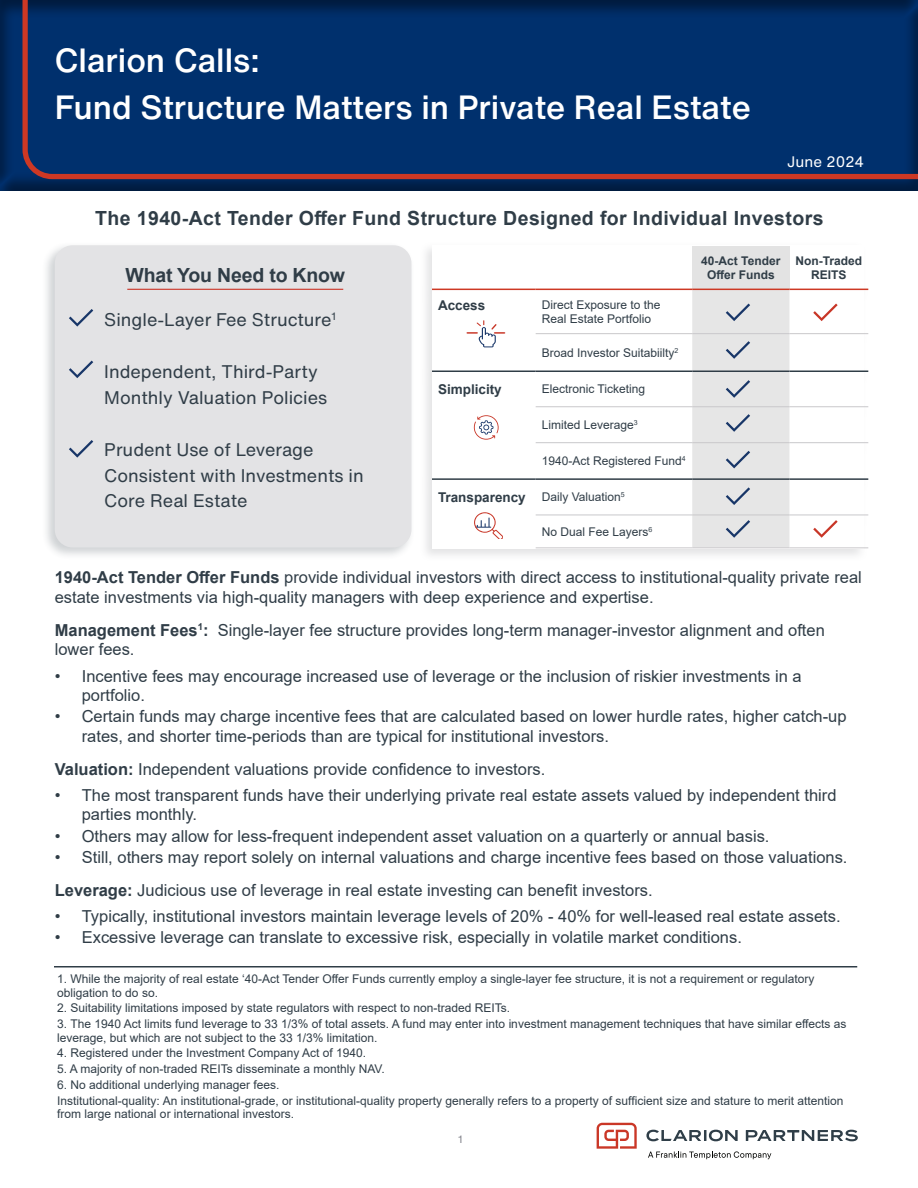
<style>
.page{position:relative;width:918px;height:1188px;background:#fff}
.page>*{position:absolute;margin:0;border:0;box-sizing:border-box;transform-origin:0 0}
.t1{font:500 33px/46.5px "Helvetica Now Text";color:#fff}
.t2{font:700 19.5px "Arial";letter-spacing:.02em;color:#303d47}
.t3{font:700 19.5px "Arial";letter-spacing:-.01em;color:#303d47}
.t4{font:18px/25.5px "Helvetica Now Text";color:#303d47}
.t5{font:16.5px/19.5px "Arial";color:#303d47}
.t6{font:15px "Helvetica Now Text";color:#fff}
.t7{font:700 13.5px "Arial";color:#303d47}
.Footnote{font:12px/13.5px "Arial";color:#303d47}
.t8{font:700 12px/14.4px "Arial";color:#303d47;text-align:center}
.t9{font:10.5px "Helvetica Now Text";color:#83848c}
.s1{font-weight:700}
</style>
<div class="page">
<div style="left:0;top:0;width:918px;height:190px;background:#231f20;opacity:.5"></div>
<svg style="left:20px;top:0;width:898px;height:182px;background:#062e67"></svg>
<svg style="left:597px;top:1123px;width:40px;height:26px"></svg>
<svg style="left:746px;top:1130px;width:112px;height:11px"></svg>
<svg style="left:646px;top:1130px;width:92px;height:11px"></svg>
<svg style="left:648px;top:1151px;width:123px;height:8px"></svg>
<hr style="left:54px;top:966px;width:803px;height:2px;background:#303d47">
<div style="left:419px;top:242px;width:452px;height:320px;background:#88898e;opacity:.23"></div>
<div style="left:432px;top:245px;width:432px;height:304px;background:#fff"></div>
<div style="left:692px;top:246px;width:97px;height:43px;background:#e3e3e3"></div>
<hr style="left:432px;top:371px;width:104px;height:1px;background:#303d47">
<hr style="left:536px;top:371px;width:156px;height:1px;background:#303d47">
<hr style="left:789px;top:371px;width:79px;height:1px;background:#303d47">
<hr style="left:432px;top:478px;width:104px;height:2px;background:#303d47">
<hr style="left:536px;top:478px;width:156px;height:2px;background:#303d47">
<hr style="left:789px;top:478px;width:79px;height:2px;background:#303d47">
<hr style="left:536px;top:333px;width:156px;height:1px;background:#c9c8cb">
<hr style="left:789px;top:333px;width:79px;height:1px;background:#c9c8cb">
<hr style="left:536px;top:442px;width:156px;height:1px;background:#c9c8cb">
<hr style="left:789px;top:442px;width:79px;height:1px;background:#c9c8cb">
<hr style="left:536px;top:406px;width:156px;height:1px;background:#c9c8cb">
<hr style="left:789px;top:406px;width:79px;height:1px;background:#c9c8cb">
<hr style="left:536px;top:515px;width:156px;height:1px;background:#c9c8cb">
<hr style="left:789px;top:515px;width:79px;height:1px;background:#c9c8cb">
<hr style="left:536px;top:547px;width:156px;height:1px;background:#c9c8cb">
<hr style="left:789px;top:547px;width:79px;height:1px;background:#c9c8cb">
<hr style="left:432px;top:289px;width:104px;height:1px;background:#cd3824">
<hr style="left:536px;top:289px;width:156px;height:1px;background:#cd3824">
<hr style="left:789px;top:289px;width:79px;height:1px;background:#cd3824">
<svg style="left:466px;top:320px;width:39px;height:27px"></svg>
<svg style="left:473px;top:415px;width:26px;height:25px"></svg>
<svg style="left:474px;top:512px;width:28px;height:27px"></svg>
<svg style="left:692px;top:289px;width:97px;height:259px;background:#dfdfe0"></svg>
<svg style="left:813px;top:304px;width:25px;height:17px"></svg>
<svg style="left:813px;top:520px;width:25px;height:18px"></svg>
<div style="left:42px;top:242px;width:373px;height:318px;background:#303d47;opacity:.23"></div>
<div style="left:55px;top:245px;width:356px;height:303px;background:#e3e3e5;border-radius:18px"></div>
<hr style="left:127px;top:289px;width:216px;height:1px;background:#cb3427">
<svg style="left:69px;top:309px;width:24px;height:18px"></svg>
<svg style="left:69px;top:361px;width:24px;height:17px"></svg>
<svg style="left:69px;top:440px;width:24px;height:18px"></svg>
<p class="t1" style="left:55px;top:38px;width:698px">Clarion Calls:<br>Fund Structure Matters in Private Real Estate</p>
<p class="t6" style="left:787px;top:150px;width:78px">June 2024</p>
<p class="t2" style="left:95px;top:204px;width:730px">The 1940-Act Tender Offer Fund Structure Designed for Individual Investors</p>
<p class="t3" style="left:125px;top:262px;width:221px">What You Need to Know</p>
<p class="t4" style="left:104px;top:306px;width:233px">Single-Layer Fee Structure<sup>1</sup></p>
<p class="t4" style="left:104px;top:359px;width:224px">Independent, Third-Party<br>Monthly Valuation Policies</p>
<p class="t4" style="left:104px;top:437px;width:261px">Prudent Use of Leverage<br>Consistent with Investments in<br>Core Real Estate</p>
<p class="t7" style="left:438px;top:295px;width:49px">Access</p>
<p class="Footnote" style="left:542px;top:298px;width:120px;line-height:14.4px">Direct Exposure to the<br>Real Estate Portfolio</p>
<p class="Footnote" style="left:542px;top:346px;width:138px">Broad Investor Suitabiilty<sup>2</sup></p>
<p class="t7" style="left:438px;top:380px;width:65px">Simplicity</p>
<p class="Footnote" style="left:542px;top:382px;width:105px">Electronic Ticketing</p>
<p class="Footnote" style="left:542px;top:418px;width:97px">Limited Leverage<sup>3</sup></p>
<p class="Footnote" style="left:542px;top:454px;width:145px">1940-Act Registered Fund<sup>4</sup></p>
<p class="t7" style="left:438px;top:488px;width:89px">Transparency</p>
<p class="Footnote" style="left:542px;top:490px;width:85px">Daily Valuation<sup>5</sup></p>
<p class="Footnote" style="left:542px;top:525px;width:112px">No Dual Fee Layers<sup>6</sup></p>
<p class="t8" style="left:701px;top:254px;width:81px">40-Act Tender<br>Offer Funds</p>
<p class="t8" style="left:796px;top:254px;width:68px">Non-Traded<br>REITS</p>
<p class="t5" style="left:55px;top:568px;width:809px"><span class="s1">1940-Act Tender Offer Funds</span> provide individual investors with direct access to institutional-quality private real estate investments via high-quality managers with deep experience and expertise.</p>
<p class="t5" style="left:55px;top:620px;width:772px"><span class="s1">Management Fees</span><sup>1</sup><span class="s1">:</span> Single-layer fee structure provides long-term manager-investor alignment and often lower fees.</p>
<p class="t5" style="left:82px;top:666px;width:721px;text-indent:-27px">• Incentive fees may encourage increased use of leverage or the inclusion of riskier investments in a portfolio.</p>
<p class="t5" style="left:82px;top:706px;width:766px;text-indent:-27px">• Certain funds may charge incentive fees that are calculated based on lower hurdle rates, higher catch-up rates, and shorter time-periods than are typical for institutional investors.</p>
<p class="t5" style="left:55px;top:759px;width:492px"><span class="s1">Valuation:</span> Independent valuations provide confidence to investors.</p>
<p class="t5" style="left:82px;top:785px;width:756px;text-indent:-27px">• The most transparent funds have their underlying private real estate assets valued by independent third parties monthly.</p>
<p class="t5" style="left:55px;top:826px;width:716px">• Others may allow for less-frequent independent asset valuation on a quarterly or annual basis.</p>
<p class="t5" style="left:55px;top:847px;width:794px">• Still, others may report solely on internal valuations and charge incentive fees based on those valuations.</p>
<p class="t5" style="left:55px;top:880px;width:599px"><span class="s1">Leverage:</span> Judicious use of leverage in real estate investing can benefit investors.</p>
<p class="t5" style="left:55px;top:906px;width:787px">• Typically, institutional investors maintain leverage levels of 20% - 40% for well-leased real estate assets.</p>
<p class="t5" style="left:55px;top:927px;width:689px">• Excessive leverage can translate to excessive risk, especially in volatile market conditions.</p>
<p class="Footnote" style="left:57px;top:972px;width:759px">1. While the majority of real estate ‘40-Act Tender Offer Funds currently employ a single-layer fee structure, it is not a requirement or regulatory obligation to do so.</p>
<p class="Footnote" style="left:57px;top:1001px;width:454px">2. Suitability limitations imposed by state regulators with respect to non-traded REITs.</p>
<p class="Footnote" style="left:57px;top:1017px;width:791px">3. The 1940 Act limits fund leverage to 33 1/3% of total assets. A fund may enter into investment management techniques that have similar effects as leverage, but which are not subject to the 33 1/3% limitation.</p>
<p class="Footnote" style="left:57px;top:1046px;width:310px">4. Registered under the Investment Company Act of 1940.</p>
<p class="Footnote" style="left:57px;top:1062px;width:329px">5. A majority of non-traded REITs disseminate a monthly NAV.</p>
<p class="Footnote" style="left:57px;top:1078px;width:224px">6. No additional underlying manager fees.</p>
<p class="Footnote" style="left:57px;top:1094px;width:788px">Institutional-quality: An institutional-grade, or institutional-quality property generally refers to a property of sufficient size and stature to merit attention from large national or international investors.</p>
<p class="t9" style="left:458px;top:1131px;width:6px">1</p>
</div>
